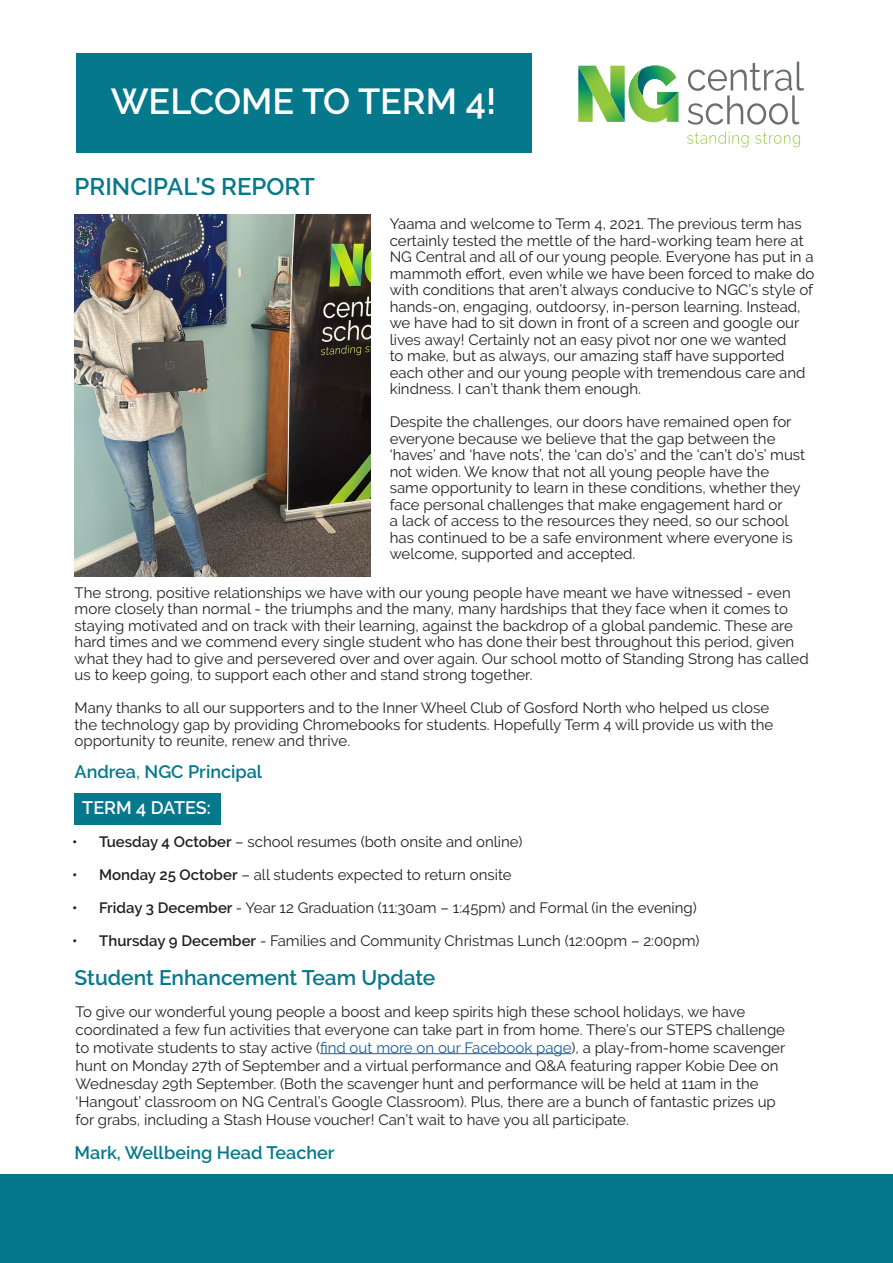
<style>
.page{position:relative;width:893px;height:1263px;background:#fff}
.page>*{position:absolute;margin:0;border:0;box-sizing:border-box;transform-origin:0 0}
.t1{font:600 36px "Raleway";color:#fff}
.t2{font:600 24px "Raleway";color:#05788c}
.t3{font:600 21px "Raleway";color:#05788c}
.t4{font:600 18px "Raleway";color:#05788c}
.t5{font:600 18px "Raleway";color:#fff}
.t6{font:15px/16.5px "Raleway";color:#231f20}
.s1{color:#40ae49}
.s2{font-weight:600}
.s3{color:#175d9e}
</style>
<div class="page">
<div style="left:76px;top:53px;width:455px;height:99px;background:#05788c"></div>
<svg style="left:688px;top:62px;width:116px;height:63px"></svg>
<svg style="left:687px;top:132px;width:61px;height:15px"></svg>
<svg style="left:755px;top:132px;width:45px;height:15px"></svg>
<svg style="left:578px;top:65px;width:100px;height:57px"></svg>
<img style="left:75px;top:215px;width:296px;height:361px">
<div style="left:0;top:1174px;width:893px;height:89px;background:#05788c"></div>
<div style="left:75px;top:793px;width:146px;height:32px;background:#05788c"></div>
<hr style="left:320px;top:1053px;width:251px;height:1px;background:#175d9e">
<p class="t1" style="left:111px;top:80px;width:387px">WELCOME TO TERM 4!</p>
<p class="t2" style="left:75px;top:173px;width:242px">PRINCIPAL’S REPORT</p>
<p class="t6" style="left:390px;top:215px;width:426px">Yaama and welcome to Term 4, 2021. The previous term has certainly tested the mettle of the hard-working team here at NG Central and all of our young people. Everyone has put in a mammoth effort, even while we have been forced to make do with conditions that aren’t always conducive to NGC’s style of hands-on, engaging, outdoorsy, in-person learning. Instead, we have had to sit down in front of a screen and google our lives away! Certainly not an easy pivot nor one we wanted<br>to make, but as always, our amazing staff have supported each other and our young people with tremendous care and kindness. I can’t thank them enough.</p>
<p class="t6" style="left:390px;top:413px;width:417px">Despite the challenges, our doors have remained open for everyone because we believe that the gap between the ‘haves’ and ‘have nots’, the ‘can do’s’ and the ‘can’t do’s’ must not widen. We know that not all young people have the same opportunity to learn in these conditions, whether they face personal challenges that make engagement hard or<br>a lack of access to the resources they need, so our school has continued to be a safe environment where everyone is welcome, supported and accepted.</p>
<p class="t6" style="left:75px;top:584px;width:735px">The strong, positive relationships we have with our young people have meant we have witnessed - even more closely than normal - the triumphs and the many, many hardships that they face when it comes to staying motivated and on track with their learning, against the backdrop of a global pandemic. These are hard times and we commend every single student who has done their best throughout this period, given what they had to give and persevered over and over again. Our school motto of Standing Strong has called us to keep going, to support each other and stand strong together.</p>
<p class="t6" style="left:75px;top:700px;width:700px">Many thanks to all our supporters and to the Inner Wheel Club of Gosford North who helped us close the technology gap by providing Chromebooks for students. Hopefully Term 4 will provide us with the opportunity to reunite, renew and thrive.</p>
<p class="t4" style="left:75px;top:761px;width:189px">Andrea<span class="s1">,</span> NGC Principal</p>
<p class="t5" style="left:82px;top:797px;width:130px">TERM 4 DATES:</p>
<p class="t6" style="left:72px;top:833px;width:452px"><span class="s2">• Tuesday 4 October</span> – school resumes (both onsite and online)</p>
<p class="t6" style="left:72px;top:866px;width:441px"><span class="s2">• Monday 25 October</span> – all students expected to return onsite</p>
<p class="t6" style="left:72px;top:899px;width:626px"><span class="s2">• Friday 3 December</span> - Year 12 Graduation (11:30am – 1:45pm) and Formal (in the evening)</p>
<p class="t6" style="left:72px;top:932px;width:629px"><span class="s2">• Thursday 9 December</span> - Families and Community Christmas Lunch (12:00pm – 2:00pm)</p>
<p class="t3" style="left:75px;top:965px;width:362px">Student Enhancement Team Update</p>
<p class="t6" style="left:76px;top:1002px;width:711px;line-height:18px">To give our wonderful young people a boost and keep spirits high these school holidays, we have coordinated a few fun activities that everyone can take part in from home. There’s our STEPS challenge to motivate students to stay active (<span class="s3">find out more on our Facebook page</span>), a play-from-home scavenger hunt on Monday 27th of September and a virtual performance and Q&amp;A featuring rapper Kobie Dee on Wednesday 29th September. (Both the scavenger hunt and performance will be held at 11am in the ‘Hangout’ classroom on NG Central’s Google Classroom). Plus, there are a bunch of fantastic prizes up for grabs, including a Stash House voucher! Can’t wait to have you all participate.</p>
<p class="t4" style="left:75px;top:1142px;width:261px">Mark, Wellbeing Head Teacher</p>
</div>
